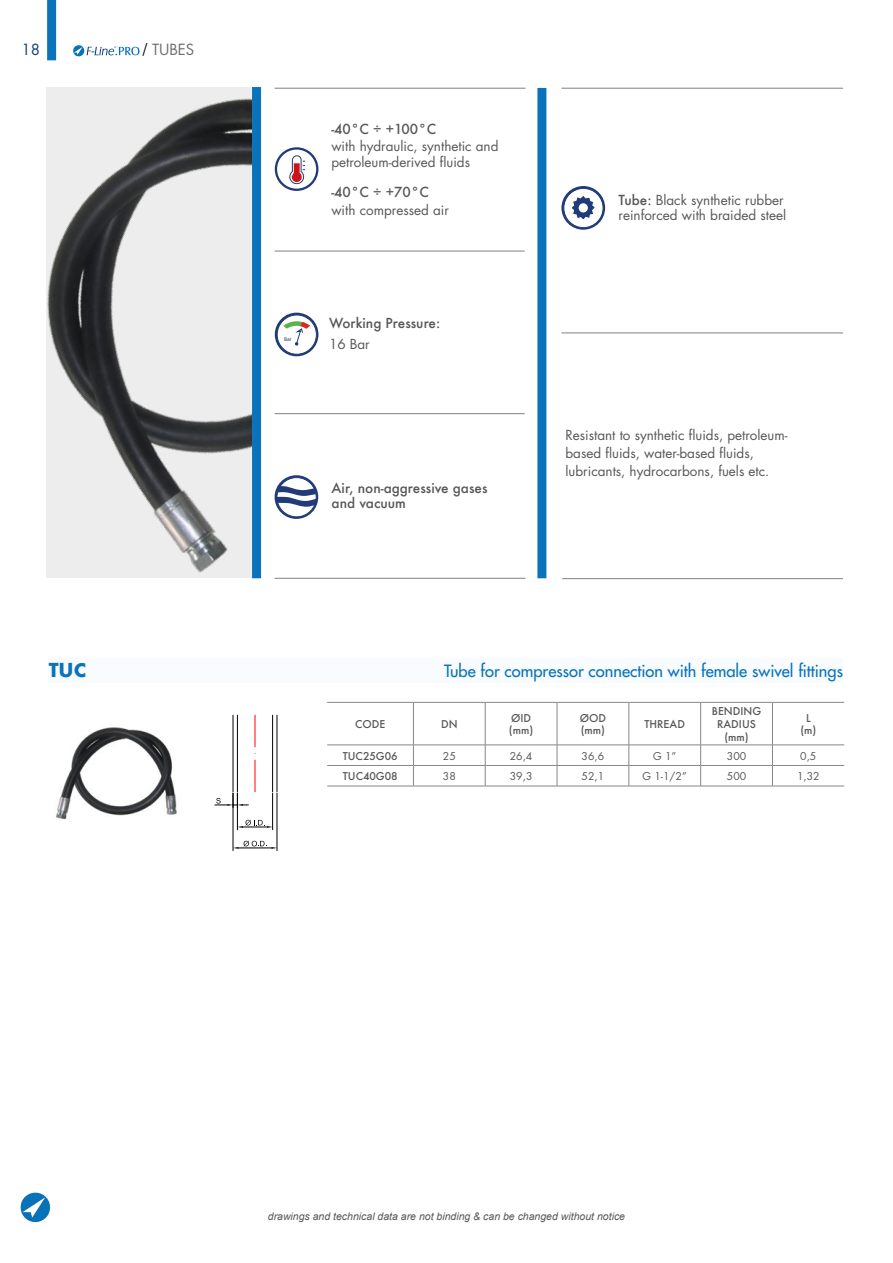
<style>
.page{position:relative;width:893px;height:1263px;background:#fff}
.page>*{position:absolute;margin:0;border:0;box-sizing:border-box;transform-origin:0 0}
.t1{font:21px "Futura T Bold";color:#0a73ba}
.t2{font:500 16.5px "Futura Std";color:#0a73ba}
.t3{font:15px "Futura Std";color:#706f6f}
.t4{font:15px "Futura Std";color:#193f77}
.t5{font:13.5px/18px "Futura Std";color:#575756}
.t6{font:500 13.5px/15px "Futura";color:#575756}
.t7{font:italic 10.5px "Arial";color:#575756}
.t8{font:500 10.5px/12.6px "Futura";color:#575756}
.t9{font:10.5px "Futura Std";color:#575756}
.t10{font:5.55px "Myriad Pro";color:#213b78}
.t11{font:2.25px "Arial";color:#003d7c}
.s1{font-family:"Minion Pro";font-size:18px;color:#000}
.s2{font-family:"Futura";font-weight:500}
</style>
<div class="page">
<svg style="left:21px;top:1192px;width:30px;height:31px"></svg>
<div style="left:47px;top:0;width:9px;height:60px;background:#0a73ba"></div>
<div style="left:49px;top:658px;width:794px;height:24px;background:#f8fcfe"></div>
<img style="left:56px;top:727px;width:121px;height:93px">
<hr style="left:277px;top:715px;width:1px;height:77px;background:#000">
<hr style="left:233px;top:715px;width:1px;height:77px;background:#000">
<hr style="left:255px;top:715px;width:1px;height:32px;background:#f00">
<hr style="left:255px;top:760px;width:1px;height:32px;background:#f00">
<hr style="left:237px;top:715px;width:1px;height:77px;background:#000">
<hr style="left:272px;top:715px;width:1px;height:77px;background:#000">
<hr style="left:233px;top:793px;width:1px;height:58px;background:#000">
<hr style="left:277px;top:793px;width:1px;height:58px;background:#000">
<hr style="left:238px;top:848px;width:33px;height:1px;background:#000">
<svg style="left:244px;top:841px;width:33px;height:8px"></svg>
<hr style="left:272px;top:793px;width:1px;height:37px;background:#000">
<hr style="left:237px;top:793px;width:1px;height:37px;background:#000">
<svg style="left:237px;top:820px;width:36px;height:8px"></svg>
<svg style="left:215px;top:793px;width:33px;height:15px"></svg>
<hr style="left:700px;top:702px;width:1px;height:43px;background:#878787">
<hr style="left:327px;top:765px;width:86px;height:1px;background:#878787">
<hr style="left:413px;top:765px;width:72px;height:1px;background:#878787">
<svg style="left:413px;top:746px;width:1px;height:40px"></svg>
<hr style="left:485px;top:765px;width:72px;height:1px;background:#878787">
<svg style="left:485px;top:746px;width:1px;height:40px"></svg>
<hr style="left:557px;top:765px;width:72px;height:1px;background:#878787">
<svg style="left:557px;top:746px;width:1px;height:40px"></svg>
<hr style="left:629px;top:765px;width:72px;height:1px;background:#878787">
<svg style="left:629px;top:746px;width:1px;height:40px"></svg>
<hr style="left:701px;top:765px;width:71px;height:1px;background:#878787">
<svg style="left:700px;top:746px;width:1px;height:40px"></svg>
<hr style="left:772px;top:765px;width:72px;height:1px;background:#878787">
<svg style="left:772px;top:746px;width:1px;height:40px"></svg>
<hr style="left:327px;top:786px;width:86px;height:1px;background:#878787">
<hr style="left:413px;top:786px;width:72px;height:1px;background:#878787">
<hr style="left:485px;top:786px;width:72px;height:1px;background:#878787">
<hr style="left:557px;top:786px;width:72px;height:1px;background:#878787">
<hr style="left:629px;top:786px;width:72px;height:1px;background:#878787">
<hr style="left:701px;top:786px;width:71px;height:1px;background:#878787">
<hr style="left:772px;top:786px;width:72px;height:1px;background:#878787">
<hr style="left:327px;top:702px;width:86px;height:1px;background:#878787">
<hr style="left:413px;top:702px;width:72px;height:1px;background:#878787">
<hr style="left:413px;top:702px;width:1px;height:43px;background:#878787">
<hr style="left:485px;top:702px;width:72px;height:1px;background:#878787">
<hr style="left:485px;top:702px;width:1px;height:43px;background:#878787">
<hr style="left:629px;top:702px;width:72px;height:1px;background:#878787">
<hr style="left:701px;top:702px;width:71px;height:1px;background:#878787">
<hr style="left:327px;top:745px;width:86px;height:1px;background:#878787">
<hr style="left:413px;top:745px;width:72px;height:1px;background:#878787">
<hr style="left:485px;top:745px;width:72px;height:1px;background:#878787">
<hr style="left:629px;top:745px;width:72px;height:1px;background:#878787">
<hr style="left:701px;top:745px;width:71px;height:1px;background:#878787">
<hr style="left:772px;top:702px;width:72px;height:1px;background:#878787">
<hr style="left:772px;top:702px;width:1px;height:43px;background:#878787">
<hr style="left:772px;top:745px;width:72px;height:1px;background:#878787">
<hr style="left:557px;top:702px;width:72px;height:1px;background:#878787">
<hr style="left:557px;top:702px;width:1px;height:43px;background:#878787">
<hr style="left:629px;top:702px;width:1px;height:43px;background:#878787">
<hr style="left:557px;top:745px;width:72px;height:1px;background:#878787">
<hr style="left:275px;top:88px;width:250px;height:1px;background:#7e8182">
<div style="left:252px;top:87px;width:9px;height:491px;background:#0a73ba"></div>
<img style="left:46px;top:88px;width:206px;height:490px">
<div style="left:537px;top:88px;width:9px;height:490px;background:#0a73ba"></div>
<hr style="left:275px;top:578px;width:250px;height:1px;background:#7e8182">
<hr style="left:275px;top:251px;width:250px;height:1px;background:#7e8182">
<hr style="left:275px;top:413px;width:250px;height:1px;background:#7e8182">
<hr style="left:561px;top:333px;width:282px;height:1px;background:#7e8182">
<hr style="left:561px;top:88px;width:282px;height:1px;background:#7e8182">
<svg style="left:561px;top:186px;width:44px;height:44px"></svg>
<svg style="left:564px;top:188px;width:39px;height:40px"></svg>
<div style="left:564px;top:188px;width:39px;height:40px;border:1px solid #213b78;border-radius:50%"></div>
<svg style="left:570px;top:195px;width:26px;height:26px"></svg>
<div style="left:579px;top:203px;width:9px;height:9px;background:#fff;border-radius:50%"></div>
<svg style="left:287px;top:155px;width:18px;height:32px"></svg>
<div style="left:275px;top:147px;width:43px;height:44px;border:2px solid #213b78;border-radius:50%"></div>
<div style="left:275px;top:313px;width:43px;height:43px;background:#213b78;border-radius:50%"></div>
<div style="left:277px;top:315px;width:39px;height:39px;background:#fff;border-radius:50%"></div>
<div style="left:277px;top:315px;width:40px;height:39px;border:1px solid #213b78;border-radius:50%"></div>
<svg style="left:283px;top:316px;width:27px;height:30px"></svg>
<svg style="left:275px;top:475px;width:43px;height:44px"></svg>
<div style="left:277px;top:478px;width:39px;height:39px;background:#fff;border-radius:50%"></div>
<div style="left:277px;top:477px;width:39px;height:40px;border:1px solid #213b78;border-radius:50%"></div>
<svg style="left:276px;top:486px;width:41px;height:21px"></svg>
<hr style="left:562px;top:578px;width:281px;height:1px;background:#7e8182">
<svg style="left:73px;top:45px;width:66px;height:12px"></svg>
<p class="t4" style="left:22px;top:40px;width:20px">18</p>
<p class="t11" style="left:114px;top:45px;width:3px">®</p>
<p class="t3" style="left:142px;top:39px;width:54px"><span class="s1">/</span> TUBES</p>
<p class="t6" style="left:331px;top:122px;width:107px">-40°C ÷ +100°C</p>
<p class="t5" style="left:331px;top:138px;width:169px;line-height:16.5px">with hydraulic, synthetic and petroleum-derived fluids</p>
<p class="t6" style="left:331px;top:185px;width:99px">-40°C ÷ +70°C</p>
<p class="t5" style="left:331px;top:201px;width:119px">with compressed air</p>
<p class="t10" style="left:284px;top:335px;width:9px">Bar</p>
<p class="t6" style="left:329px;top:316px;width:113px">Working Pressure:</p>
<p class="t5" style="left:329px;top:336px;width:42px">16 Bar</p>
<p class="t6" style="left:332px;top:481px;width:157px">Air, non-aggressive gases and vacuum</p>
<p class="t5" style="left:618px;top:193px;width:169px;line-height:15px"><span class="s2">Tube:</span> Black synthetic rubber reinforced with braided steel</p>
<p class="t5" style="left:565px;top:426px;width:224px">Resistant to synthetic fluids, petroleum&shy;based fluids, water-based fluids, lubricants, hydrocarbons, fuels etc.</p>
<h1 class="t1" style="left:49px;top:657px;width:39px">TUC</h1>
<p class="t2" style="left:444px;top:660px;width:400px">Tube for compressor connection with female swivel fittings</p>
<p class="t8" style="left:355px;top:718px;width:32px">CODE</p>
<p class="t8" style="left:441px;top:718px;width:18px">DN</p>
<p class="t8" style="left:509px;top:711px;width:26px">ØID (mm)</p>
<p class="t8" style="left:580px;top:711px;width:28px">ØOD (mm)</p>
<p class="t8" style="left:644px;top:718px;width:42px">THREAD</p>
<p class="t8" style="left:712px;top:705px;width:51px;text-align:center">BENDING<br>RADIUS (mm)</p>
<p class="t8" style="left:800px;top:711px;width:17px;text-align:center">L (m)</p>
<p class="t8" style="left:343px;top:749px;width:56px">TUC25G06</p>
<p class="t9" style="left:443px;top:749px;width:14px">25</p>
<p class="t9" style="left:510px;top:749px;width:24px">26,4</p>
<p class="t9" style="left:582px;top:749px;width:24px">36,6</p>
<p class="t9" style="left:653px;top:749px;width:25px">G 1”</p>
<p class="t9" style="left:727px;top:749px;width:21px">300</p>
<p class="t9" style="left:800px;top:749px;width:18px">0,5</p>
<p class="t8" style="left:343px;top:770px;width:56px">TUC40G08</p>
<p class="t9" style="left:443px;top:769px;width:14px">38</p>
<p class="t9" style="left:510px;top:769px;width:24px">39,3</p>
<p class="t9" style="left:582px;top:769px;width:24px">52,1</p>
<p class="t9" style="left:643px;top:769px;width:46px">G 1-1/2”</p>
<p class="t9" style="left:727px;top:769px;width:21px">500</p>
<p class="t9" style="left:797px;top:769px;width:24px">1,32</p>
<p class="t7" style="left:268px;top:1210px;width:359px">drawings and technical data are not binding &amp; can be changed without notice</p>
</div>
